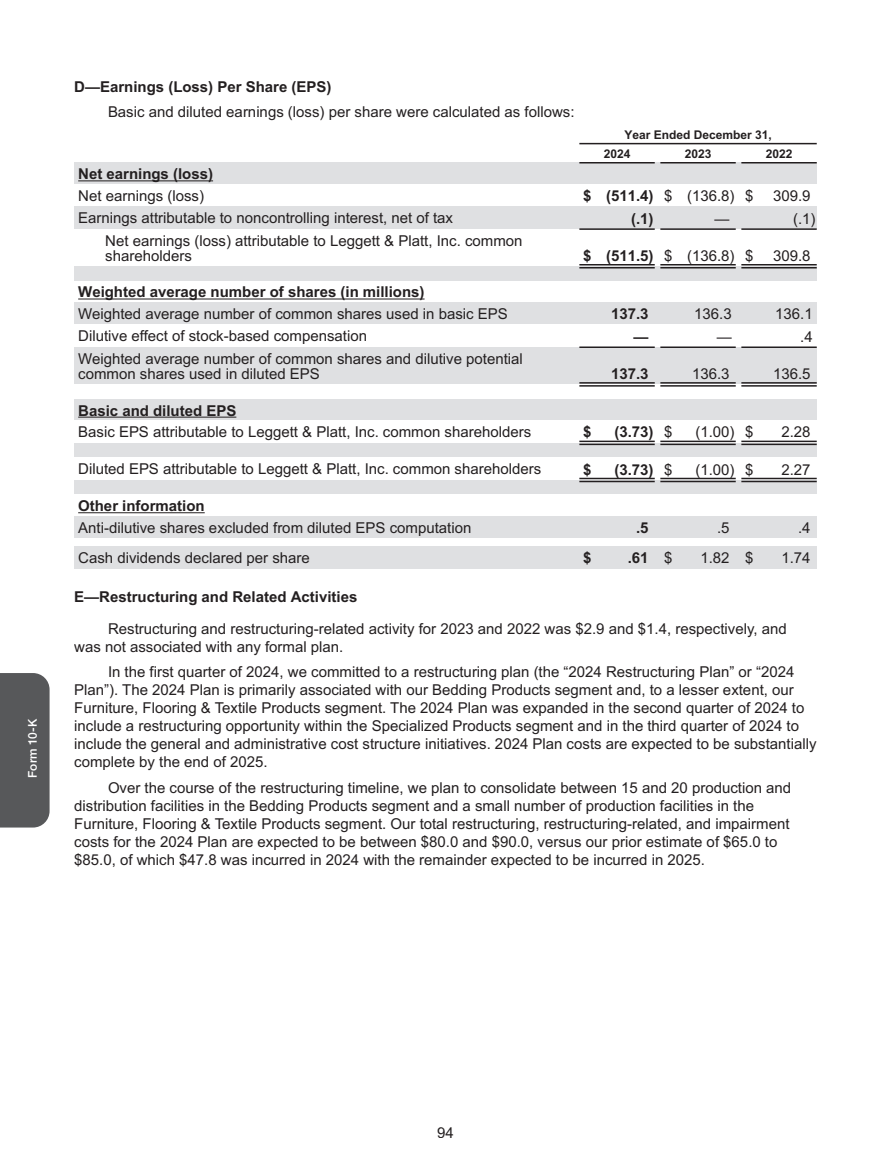
<style>
.page{position:relative;width:891px;height:1161px;background:#fff}
.page>*{position:absolute;margin:0;border:0;box-sizing:border-box;transform-origin:0 0}
.t1{font:15px/18px "Arial";color:#231f20}
.t2{font:700 15px "Arial";color:#231f20}
.t3{font:700 12px/19.2px "Arial";color:#231f20}
.t4{font:500 12px "Helvetica Neue";color:#fff}
.s1{font-weight:700}
.s2{font-weight:400}
</style>
<div class="page">
<div style="left:0;top:673px;width:50px;height:155px;background:#57585a"></div>
<div style="left:74px;top:163px;width:743px;height:21px;background:#dfe0e2"></div>
<div style="left:74px;top:207px;width:743px;height:22px;background:#dfe0e2"></div>
<div style="left:74px;top:266px;width:743px;height:15px;background:#dfe0e2"></div>
<div style="left:74px;top:302px;width:743px;height:23px;background:#dfe0e2"></div>
<div style="left:74px;top:347px;width:743px;height:37px;background:#dfe0e2"></div>
<div style="left:74px;top:399px;width:743px;height:21px;background:#dfe0e2"></div>
<div style="left:74px;top:443px;width:743px;height:15px;background:#dfe0e2"></div>
<div style="left:74px;top:480px;width:743px;height:15px;background:#dfe0e2"></div>
<div style="left:74px;top:516px;width:743px;height:22px;background:#dfe0e2"></div>
<div style="left:74px;top:546px;width:743px;height:23px;background:#dfe0e2"></div>
<hr style="left:78px;top:181px;width:135px;height:1px;background:#231f20">
<hr style="left:78px;top:299px;width:347px;height:1px;background:#231f20">
<hr style="left:78px;top:417px;width:158px;height:1px;background:#231f20">
<hr style="left:78px;top:512px;width:127px;height:1px;background:#231f20">
<hr style="left:579px;top:143px;width:238px;height:1px;background:#231f20">
<hr style="left:579px;top:162px;width:76px;height:2px;background:#231f20">
<hr style="left:660px;top:162px;width:76px;height:2px;background:#231f20">
<hr style="left:741px;top:162px;width:76px;height:2px;background:#231f20">
<hr style="left:579px;top:228px;width:76px;height:2px;background:#231f20">
<hr style="left:660px;top:228px;width:76px;height:2px;background:#231f20">
<hr style="left:741px;top:228px;width:76px;height:2px;background:#231f20">
<hr style="left:579px;top:264px;width:76px;height:2px;background:#231f20">
<hr style="left:579px;top:267px;width:76px;height:1px;background:#231f20">
<hr style="left:660px;top:264px;width:76px;height:2px;background:#231f20">
<hr style="left:660px;top:267px;width:76px;height:1px;background:#231f20">
<hr style="left:741px;top:264px;width:76px;height:2px;background:#231f20">
<hr style="left:741px;top:267px;width:76px;height:1px;background:#231f20">
<hr style="left:579px;top:346px;width:76px;height:2px;background:#231f20">
<hr style="left:660px;top:346px;width:76px;height:2px;background:#231f20">
<hr style="left:741px;top:346px;width:76px;height:2px;background:#231f20">
<hr style="left:579px;top:382px;width:76px;height:2px;background:#231f20">
<hr style="left:579px;top:385px;width:76px;height:2px;background:#231f20">
<hr style="left:660px;top:382px;width:76px;height:2px;background:#231f20">
<hr style="left:660px;top:385px;width:76px;height:2px;background:#231f20">
<hr style="left:741px;top:382px;width:76px;height:2px;background:#231f20">
<hr style="left:741px;top:385px;width:76px;height:2px;background:#231f20">
<hr style="left:579px;top:441px;width:76px;height:1px;background:#231f20">
<hr style="left:579px;top:444px;width:76px;height:1px;background:#231f20">
<hr style="left:660px;top:441px;width:76px;height:1px;background:#231f20">
<hr style="left:660px;top:444px;width:76px;height:1px;background:#231f20">
<hr style="left:741px;top:441px;width:76px;height:1px;background:#231f20">
<hr style="left:741px;top:444px;width:76px;height:1px;background:#231f20">
<hr style="left:579px;top:478px;width:76px;height:1px;background:#231f20">
<hr style="left:579px;top:481px;width:76px;height:1px;background:#231f20">
<hr style="left:660px;top:478px;width:76px;height:1px;background:#231f20">
<hr style="left:660px;top:481px;width:76px;height:1px;background:#231f20">
<hr style="left:741px;top:478px;width:76px;height:1px;background:#231f20">
<hr style="left:741px;top:481px;width:76px;height:1px;background:#231f20">
<p class="t4" style="left:23px;top:778px;width:60px;rotate:-90deg">Form 10-K</p>
<p class="t2" style="left:74px;top:77px;width:259px">D—Earnings (Loss) Per Share (EPS)</p>
<p class="t1" style="left:108px;top:103px;width:468px">Basic and diluted earnings (loss) per share were calculated as follows:</p>
<p class="t3" style="left:604px;top:125px;width:169px;text-indent:21px">Year Ended December 31,<br>2024</p>
<p class="t3" style="left:685px;top:145px;width:28px">2023</p>
<p class="t3" style="left:766px;top:145px;width:28px">2022</p>
<p class="t2" style="left:78px;top:164px;width:136px">Net earnings (loss)</p>
<p class="t1" style="left:78px;top:187px;width:127px">Net earnings (loss)</p>
<p class="t1" style="left:583px;top:187px;width:172px"><span class="s1">$ (511.4)</span> $ (136.8) $</p>
<p class="t1" style="left:773px;top:187px;width:39px">309.9</p>
<p class="t1" style="left:78px;top:209px;width:376px">Earnings attributable to noncontrolling interest, net of tax</p>
<p class="t2" style="left:631px;top:209px;width:24px">(.1)</p>
<p class="t1" style="left:715px;top:210px;width:16px">—</p>
<p class="t1" style="left:793px;top:210px;width:24px">(.1)</p>
<p class="t1" style="left:105px;top:233px;width:419px;line-height:15px">Net earnings (loss) attributable to Leggett &amp; Platt, Inc. common shareholders</p>
<p class="t1" style="left:583px;top:247px;width:172px"><span class="s1">$ (511.5)</span> $ (136.8) $</p>
<p class="t1" style="left:773px;top:247px;width:39px">309.8</p>
<p class="t2" style="left:78px;top:282px;width:348px">Weighted average number of shares (in millions)</p>
<p class="t1" style="left:78px;top:305px;width:431px">Weighted average number of common shares used in basic EPS</p>
<p class="t2" style="left:611px;top:304px;width:39px">137.3</p>
<p class="t1" style="left:694px;top:305px;width:39px">136.3</p>
<p class="t1" style="left:775px;top:305px;width:39px">136.1</p>
<p class="t1" style="left:78px;top:327px;width:290px">Dilutive effect of stock-based compensation</p>
<p class="t2" style="left:634px;top:327px;width:16px">—</p>
<p class="t1" style="left:717px;top:328px;width:16px">—</p>
<p class="t1" style="left:800px;top:328px;width:14px">.4</p>
<p class="t1" style="left:78px;top:351px;width:446px;line-height:15px">Weighted average number of common shares and dilutive potential common shares used in diluted EPS</p>
<p class="t2" style="left:611px;top:364px;width:39px">137.3</p>
<p class="t1" style="left:692px;top:365px;width:39px">136.3</p>
<p class="t1" style="left:773px;top:365px;width:39px">136.5</p>
<p class="t2" style="left:78px;top:400px;width:160px">Basic and diluted EPS</p>
<p class="t1" style="left:78px;top:423px;width:455px">Basic EPS attributable to Leggett &amp; Platt, Inc. common shareholders</p>
<p class="t2" style="left:583px;top:422px;width:10px">$</p>
<p class="t2" style="left:614px;top:422px;width:60px">(3.73) <span class="s2">$</span></p>
<p class="t1" style="left:695px;top:423px;width:60px">(1.00) $</p>
<p class="t1" style="left:781px;top:423px;width:31px">2.28</p>
<p class="t1" style="left:78px;top:460px;width:465px">Diluted EPS attributable to Leggett &amp; Platt, Inc. common shareholders</p>
<p class="t2" style="left:583px;top:459px;width:10px">$</p>
<p class="t2" style="left:614px;top:459px;width:60px">(3.73) <span class="s2">$</span></p>
<p class="t1" style="left:695px;top:460px;width:60px">(1.00) $</p>
<p class="t1" style="left:781px;top:460px;width:31px">2.27</p>
<p class="t2" style="left:78px;top:496px;width:128px">Other information</p>
<p class="t1" style="left:78px;top:518px;width:395px">Anti-dilutive shares excluded from diluted EPS computation</p>
<p class="t2" style="left:636px;top:518px;width:14px">.5</p>
<p class="t1" style="left:717px;top:519px;width:14px">.5</p>
<p class="t1" style="left:798px;top:519px;width:14px">.4</p>
<p class="t1" style="left:78px;top:549px;width:233px">Cash dividends declared per share</p>
<p class="t2" style="left:583px;top:548px;width:10px">$</p>
<p class="t2" style="left:628px;top:548px;width:46px">.61 <span class="s2">$</span></p>
<p class="t1" style="left:700px;top:549px;width:55px">1.82 $</p>
<p class="t1" style="left:781px;top:549px;width:31px">1.74</p>
<p class="t2" style="left:74px;top:587px;width:285px">E—Restructuring and Related Activities</p>
<p class="t1" style="left:74px;top:620px;width:714px;text-indent:34px">Restructuring and restructuring-related activity for 2023 and 2022 was $2.9 and $1.4, respectively, and was not associated with any formal plan.</p>
<p class="t1" style="left:74px;top:663px;width:744px;text-indent:34px">In the first quarter of 2024, we committed to a restructuring plan (the “2024 Restructuring Plan” or “2024<br>Plan”). The 2024 Plan is primarily associated with our Bedding Products segment and, to a lesser extent, our Furniture, Flooring &amp; Textile Products segment. The 2024 Plan was expanded in the second quarter of 2024 to include a restructuring opportunity within the Specialized Products segment and in the third quarter of 2024 to include the general and administrative cost structure initiatives. 2024 Plan costs are expected to be substantially complete by the end of 2025.</p>
<p class="t1" style="left:74px;top:779px;width:719px;text-indent:34px">Over the course of the restructuring timeline, we plan to consolidate between 15 and 20 production and distribution facilities in the Bedding Products segment and a small number of production facilities in the Furniture, Flooring &amp; Textile Products segment. Our total restructuring, restructuring-related, and impairment costs for the 2024 Plan are expected to be between $80.0 and $90.0, versus our prior estimate of $65.0 to $85.0, of which $47.8 was incurred in 2024 with the remainder expected to be incurred in 2025.</p>
<p class="t1" style="left:437px;top:1123px;width:18px">94</p>
</div>
